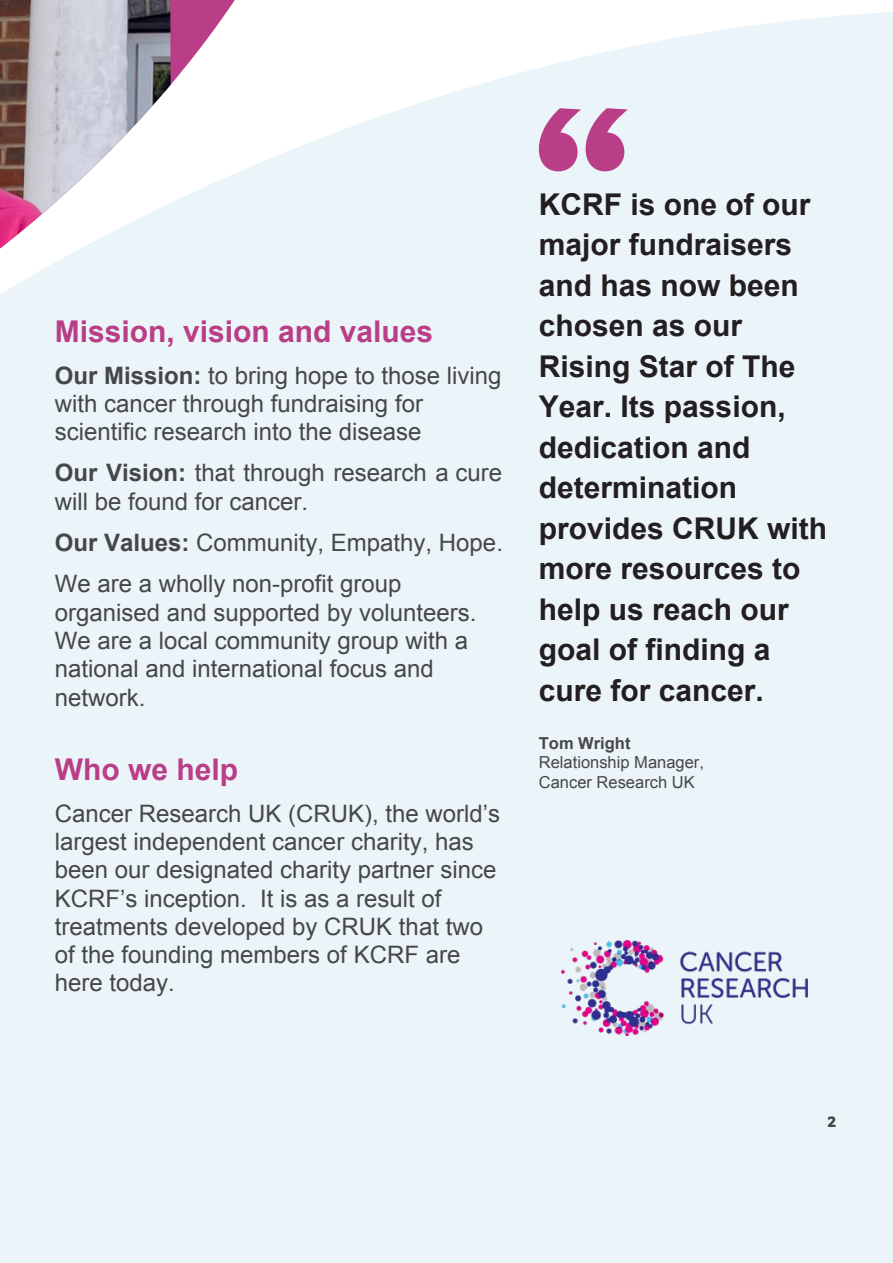
<style>
.page{position:relative;width:893px;height:1263px;background:#fff}
.page>*{position:absolute;margin:0;border:0;box-sizing:border-box;transform-origin:0 0}
.t1{font:700 30px/40.5px "Arial";color:#231f20}
.t2{font:700 30px "Arial";color:#ba3e87}
.t3{font:24px/28.3px "Arial";color:#464748}
.t4{font:16.5px/19.5px "Arial";color:#464748}
.t5{font:700 15px "Specsavers";color:#464748}
.s1{font-weight:700}
</style>
<div class="page">
<div style="left:0;top:12px;width:893px;height:1251px;background:#ebf4f9"></div>
<svg style="left:0;top:0;width:470px;height:618px;fill:#ebf4f9"></svg>
<img style="left:0;top:0;width:171px;height:248px">
<svg style="left:539px;top:108px;width:89px;height:63px;background:#cc83b2"></svg>
<img style="left:561px;top:941px;width:246px;height:95px">
<p class="t2" style="left:55px;top:311px;width:380px">Mission, vision and values</p>
<p class="t3" style="left:55px;top:361px;width:448px"><span class="s1">Our Mission:</span> to bring hope to those living with cancer through fundraising for scientific research into the disease</p>
<p class="t3" style="left:55px;top:459px;width:449px"><span class="s1">Our Vision:</span> that through research a cure will be found for cancer.</p>
<p class="t3" style="left:55px;top:522px;width:450px;line-height:41.2px"><span class="s1">Our Values:</span> Community, Empathy, Hope.<br>We are a wholly non-profit group</p>
<p class="t3" style="left:55px;top:598px;width:423px">organised and supported by volunteers.<br>We are a local community group with a national and international focus and network.</p>
<p class="t2" style="left:55px;top:750px;width:185px">Who we help</p>
<p class="t3" style="left:55px;top:800px;width:447px">Cancer Research UK (CRUK), the world’s largest independent cancer charity, has been our designated charity partner since KCRF’s inception. It is as a result of treatments developed by CRUK that two of the founding members of KCRF are here today.</p>
<p class="t1" style="left:539px;top:185px;width:290px">KCRF is one of our major fundraisers and has now been chosen as our<br>Rising Star of The<br>Year. Its passion, dedication and determination provides CRUK with more resources to help us reach our goal of finding a cure for cancer.</p>
<p class="t4" style="left:539px;top:733px;width:167px"><span class="s1">Tom Wright<br></span>Relationship Manager,<br>Cancer Research UK</p>
<p class="t5" style="left:827px;top:1113px;width:10px">2</p>
</div>
